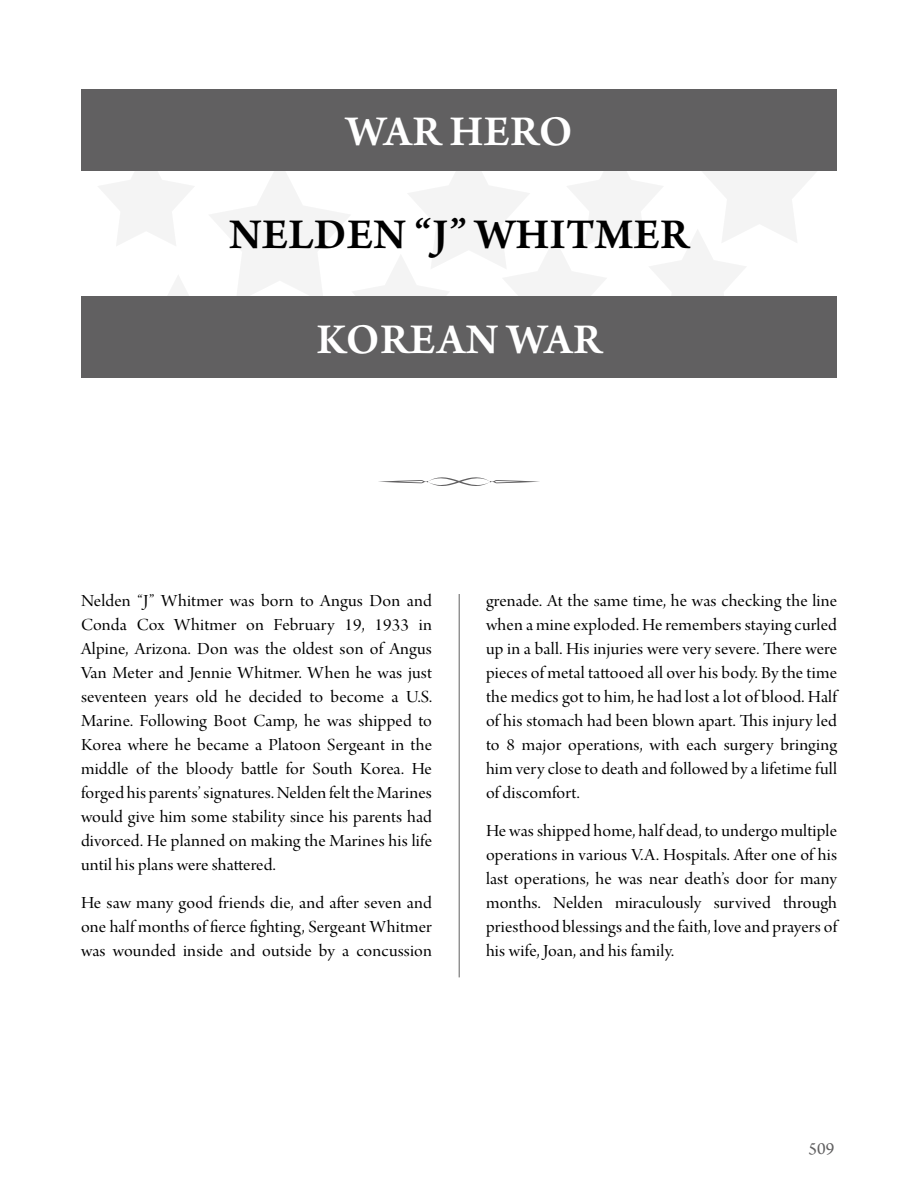
<style>
.page{position:relative;width:918px;height:1188px;background:#fff}
.page>*{position:absolute;margin:0;border:0;box-sizing:border-box;transform-origin:0 0}
.t1{font:600 45px "Arno Pro";letter-spacing:.01em;color:#000}
.t2{font:600 45px "Arno Pro";letter-spacing:.01em;color:#fff}
.t3{font:18px/24px "Arno Pro Display";letter-spacing:.01em;color:#000;text-align:justify;scale:1.05 1}
.t4{font:18px "Arno Pro";color:#616061}
</style>
<div class="page">
<svg style="left:97px;top:171px;width:724px;height:126px"></svg>
<div style="left:81px;top:89px;width:756px;height:82px;background:#616061"></div>
<div style="left:81px;top:297px;width:756px;height:81px;background:#616061"></div>
<svg style="left:378px;top:477px;width:162px;height:9px"></svg>
<hr style="left:459px;top:594px;width:1px;height:383px;background:#616061">
<h1 class="t2" style="left:346px;top:106px;width:228px">WAR HERO</h1>
<h1 class="t1" style="left:229px;top:208px;width:461px">NELDEN “J” WHITMER</h1>
<h1 class="t2" style="left:317px;top:313px;width:287px">KOREAN WAR</h1>
<p class="t3" style="left:81px;top:590px;width:336px">Nelden “J” Whitmer was born to Angus Don and Conda Cox Whitmer on February 19, 1933 in Alpine, Arizona. Don was the oldest son of Angus Van Meter and Jennie Whitmer. When he was just seventeen years old he decided to become a U.S.<br>Marine. Following Boot Camp, he was shipped to Korea where he became a Platoon Sergeant in the middle of the bloody battle for South Korea. He forged his parents’ signatures. Nelden felt the Marines would give him some stability since his parents had divorced. He planned on making the Marines his life until his plans were shattered.</p>
<p class="t3" style="left:81px;top:892px;width:336px">He saw many good friends die, and after seven and one half months of fierce fighting, Sergeant Whitmer was wounded inside and outside by a concussion</p>
<p class="t3" style="left:486px;top:590px;width:336px">grenade. At the same time, he was checking the line when a mine exploded. He remembers staying curled up in a ball. His injuries were very severe. There were pieces of metal tattooed all over his body. By the time the medics got to him, he had lost a lot of blood. Half of his stomach had been blown apart. This injury led to 8 major operations, with each surgery bringing him very close to death and followed by a lifetime full of discomfort.</p>
<p class="t3" style="left:486px;top:820px;width:336px">He was shipped home, half dead, to undergo multiple operations in various V.A. Hospitals. After one of his last operations, he was near death’s door for many months. Nelden miraculously survived through priesthood blessings and the faith, love and prayers of his wife, Joan, and his family.</p>
<p class="t4" style="left:809px;top:1139px;width:27px">509</p>
</div>
